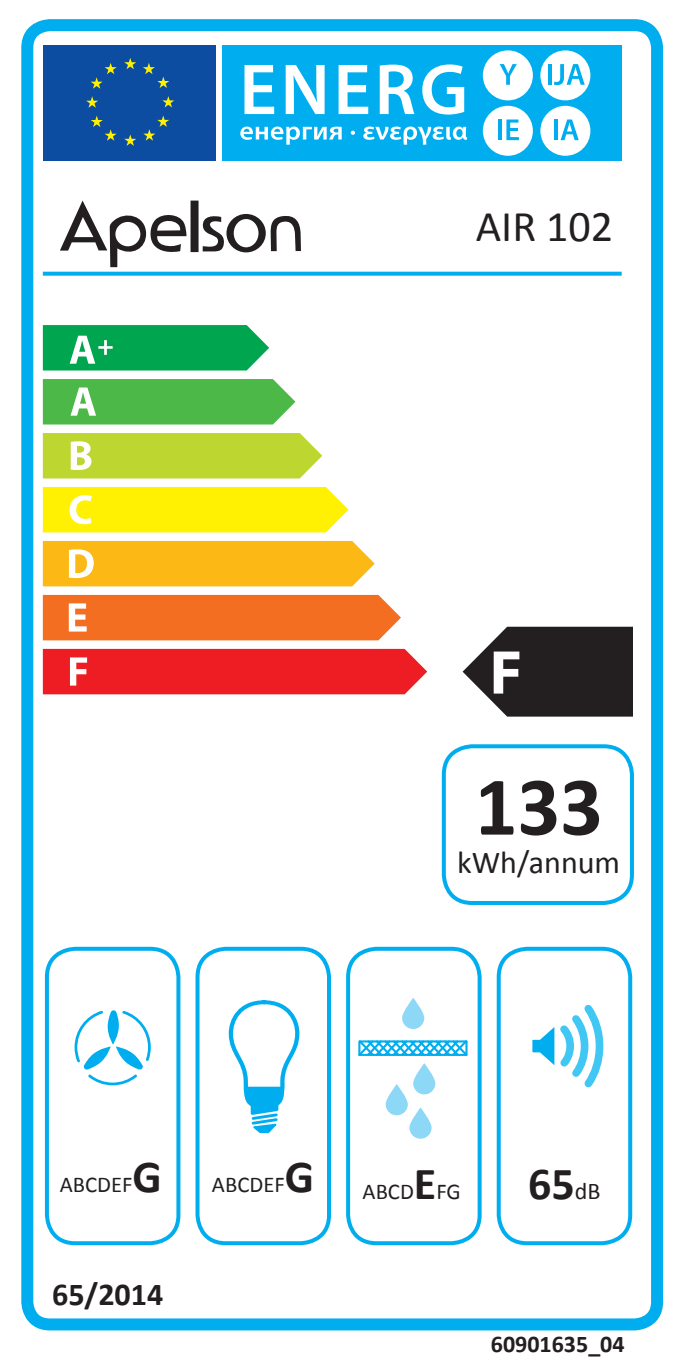
<style>
.page{position:relative;width:681px;height:1361px;background:#fff}
.page>*{position:absolute;margin:0;border:0;box-sizing:border-box;transform-origin:0 0}
.t1{font:700 84px "Calibri";color:#231f20}
.t2{font:700 46px "Calibri";color:#231f20}
.t3{font:44px "Calibri";color:#231f20}
.t4{font:32px "Calibri";color:#231f20}
.t5{font:700 32px "Calibri";color:#231f20}
.t6{font:700 24px "Calibri";color:#231f20}
.t7{font:22.4px "Calibri";color:#231f20}
.s1{font-weight:700;font-size:46px}
.s2{font-weight:400;font-size:24px}
</style>
<div class="page">
<div style="left:21px;top:19px;width:641px;height:1311px;border:12px solid #00aeef;border-radius:23px"></div>
<div style="left:44px;top:45px;width:172px;height:115px;background:#0d4da1"></div>
<div style="left:222px;top:45px;width:399px;height:115px;background:#00aeef"></div>
<svg style="left:143px;top:63px;width:26px;height:25px"></svg>
<svg style="left:124px;top:58px;width:12px;height:11px"></svg>
<svg style="left:91px;top:63px;width:26px;height:26px"></svg>
<svg style="left:86px;top:96px;width:12px;height:12px"></svg>
<svg style="left:91px;top:116px;width:26px;height:25px"></svg>
<svg style="left:124px;top:134px;width:12px;height:12px"></svg>
<svg style="left:143px;top:115px;width:26px;height:26px"></svg>
<svg style="left:162px;top:96px;width:12px;height:11px"></svg>
<svg style="left:244px;top:65px;width:30px;height:49px"></svg>
<svg style="left:285px;top:65px;width:39px;height:49px"></svg>
<svg style="left:338px;top:65px;width:30px;height:49px"></svg>
<svg style="left:379px;top:65px;width:35px;height:49px"></svg>
<svg style="left:422px;top:64px;width:42px;height:51px"></svg>
<svg style="left:240px;top:127px;width:101px;height:18px"></svg>
<svg style="left:350px;top:131px;width:5px;height:4px"></svg>
<svg style="left:363px;top:127px;width:104px;height:18px"></svg>
<div style="left:482px;top:50px;width:50px;height:50px;background:#fff;border-radius:50%"></div>
<svg style="left:499px;top:64px;width:17px;height:21px"></svg>
<div style="left:540px;top:50px;width:50px;height:50px;background:#fff;border-radius:50%"></div>
<div style="left:482px;top:106px;width:50px;height:50px;background:#fff;border-radius:50%"></div>
<hr style="left:498px;top:119px;width:4px;height:21px;background:#00aeef">
<svg style="left:506px;top:119px;width:12px;height:21px"></svg>
<div style="left:540px;top:106px;width:50px;height:50px;background:#fff;border-radius:50%"></div>
<svg style="left:548px;top:64px;width:3px;height:21px"></svg>
<svg style="left:554px;top:64px;width:30px;height:21px"></svg>
<svg style="left:554px;top:119px;width:3px;height:21px"></svg>
<svg style="left:560px;top:119px;width:18px;height:21px"></svg>
<svg style="left:43px;top:272px;width:578px;height:4px;background:#14b4f0"></svg>
<div style="left:45px;top:947px;width:135px;height:298px;border:4px solid #00aeef;border-radius:28px"></div>
<svg style="left:462px;top:627px;width:170px;height:89px"></svg>
<div style="left:441px;top:744px;width:192px;height:161px;border:4px solid #00aeef;border-radius:28px"></div>
<div style="left:195px;top:947px;width:136px;height:298px;border:4px solid #00aeef;border-radius:28px"></div>
<div style="left:346px;top:947px;width:135px;height:298px;border:4px solid #00aeef;border-radius:28px"></div>
<div style="left:496px;top:947px;width:136px;height:298px;border:4px solid #00aeef;border-radius:28px"></div>
<svg style="left:532px;top:1004px;width:71px;height:84px"></svg>
<svg style="left:402px;top:998px;width:22px;height:31px"></svg>
<svg style="left:358px;top:1040px;width:110px;height:16px"></svg>
<svg style="left:385px;top:1084px;width:22px;height:31px"></svg>
<svg style="left:413px;top:1063px;width:22px;height:31px"></svg>
<svg style="left:409px;top:1107px;width:22px;height:31px"></svg>
<svg style="left:74px;top:1010px;width:77px;height:75px"></svg>
<svg style="left:231px;top:1000px;width:69px;height:134px"></svg>
<svg style="left:43px;top:379px;width:252px;height:45px;background:#59bd55"></svg>
<svg style="left:43px;top:433px;width:279px;height:45px;background:#c2d83e"></svg>
<div style="left:43px;top:487px;width:305px;height:45px;background:#fff101"></div>
<div style="left:43px;top:541px;width:331px;height:45px;background:#fcb814"></div>
<div style="left:43px;top:595px;width:358px;height:45px;background:#f36e21"></div>
<div style="left:43px;top:649px;width:384px;height:45px;background:#ee1d23"></div>
<svg style="left:43px;top:325px;width:226px;height:45px;background:#16ad5e"></svg>
<svg style="left:60px;top:200px;width:241px;height:67px"></svg>
<p class="t3" style="left:475px;top:198px;width:139px">AIR 102</p>
<p class="t1" style="left:474px;top:753px;width:129px">133</p>
<p class="t4" style="left:457px;top:842px;width:164px">kWh/annum</p>
<p class="t7" style="left:60px;top:1171px;width:104px">ABCDEF<span class="s1">G</span></p>
<p class="t5" style="left:52px;top:1274px;width:113px">65/2014</p>
<p class="t7" style="left:212px;top:1171px;width:104px">ABCDEF<span class="s1">G</span></p>
<p class="t7" style="left:362px;top:1177px;width:100px">ABCD<span class="s1">E</span>FG</p>
<p class="t2" style="left:528px;top:1154px;width:74px">65<span class="s2">dB</span></p>
<p class="t6" style="left:490px;top:1328px;width:135px">60901635_04</p>
</div>
